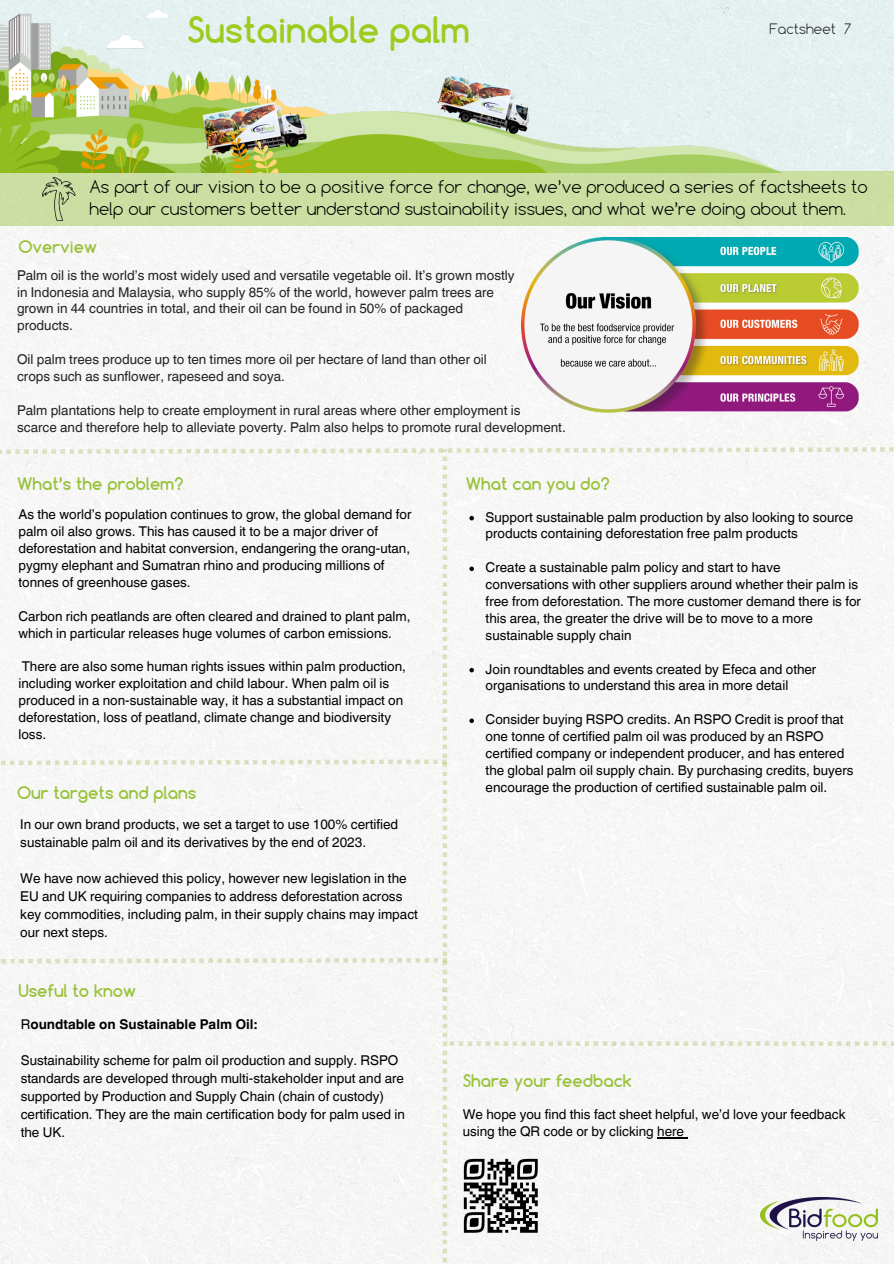
<style>
.page{position:relative;width:894px;height:1264px;background:#fff}
.page>*{position:absolute;margin:0;border:0;box-sizing:border-box;transform-origin:0 0}
.t1{font:700 34.5px "Comfortaa";color:#9ccc20}
.t2{font:300 16.5px/22.5px "Comfortaa";color:#000}
.t3{font:700 16.5px "Comfortaa";color:#99c23b}
.t4{font:13.5px/16.8px "Helvetica World";color:#000}
.t5{font:13.5px "Helvetica World";color:#222}
.t6{font:700 13.5px "Helvetica World";color:#000}
.t7{font:300 13.5px "Comfortaa";color:#222}
.s1{font-weight:400}
</style>
<div class="page">
<div style="left:0;top:0;width:893px;height:171px;background:#e5f0f0"></div>
<div style="left:0;top:171px;width:893px;height:55px;background:#ccdea1"></div>
<img style="left:521px;top:237px;width:344px;height:191px">
<svg style="left:42px;top:177px;width:34px;height:44px"></svg>
<div style="left:0;top:447px;width:893px;height:816px;background:#f6f6f5"></div>
<img style="left:455px;top:1150px;width:90px;height:90px">
<img style="left:0;top:11px;width:781px;height:162px">
<p class="t1" style="left:187px;top:8px;width:284px">Sustainable palm</p>
<p class="t7" style="left:769px;top:24px;width:83px">Factsheet 7</p>
<p class="t2" style="left:89px;top:177px;width:779px">As part of our vision to be a positive force for change, we’ve produced a series of factsheets to help our customers better understand sustainability issues, and what we’re doing about them.</p>
<p class="t3" style="left:18px;top:237px;width:80px">Overview</p>
<p class="t5" style="left:17px;top:267px;width:499px">Palm oil is the world’s most widely used and versatile vegetable oil. It’s grown mostly</p>
<p class="t5" style="left:17px;top:284px;width:478px">in Indonesia and Malaysia, who supply 85% of the world, however palm trees are</p>
<h1 class="t5" style="left:17px;top:301px;width:447px">grown in 44 countries in total, and their oil can be found in 50% of packaged</h1>
<p class="t5" style="left:17px;top:318px;width:57px">products.</p>
<h3 class="t5" style="left:17px;top:351px;width:471px">Oil palm trees produce up to ten times more oil per hectare of land than other oil</h3>
<p class="t5" style="left:17px;top:368px;width:269px">crops such as sunflower, rapeseed and soya.</p>
<h2 class="t5" style="left:17px;top:402px;width:504px">Palm plantations help to create employment in rural areas where other employment is</h2>
<p class="t5" style="left:17px;top:419px;width:550px">scarce and therefore help to alleviate poverty. Palm also helps to promote rural development.</p>
<p class="t3" style="left:17px;top:473px;width:168px">What’s the problem?</p>
<h2 class="t3" style="left:465px;top:473px;width:145px">What can you do?</h2>
<h2 class="t4" style="left:485px;top:508px;width:369px">Support sustainable palm production by also looking to source products containing deforestation free palm products</h2>
<p class="t4" style="left:485px;top:559px;width:377px">Create a sustainable palm policy and start to have conversations with other suppliers around whether their palm is free from deforestation. The more customer demand there is for this area, the greater the drive will be to move to a more sustainable supply chain</p>
<p class="t4" style="left:485px;top:660px;width:332px">Join roundtables and events created by Efeca and other organisations to understand this area in more detail</p>
<p class="t4" style="left:485px;top:711px;width:369px">Consider buying RSPO credits. An RSPO Credit is proof that one tonne of certified palm oil was produced by an RSPO certified company or independent producer, and has entered the global palm oil supply chain. By purchasing credits, buyers encourage the production of certified sustainable palm oil.</p>
<p class="t4" style="left:18px;top:506px;width:394px">As the world’s population continues to grow, the global demand for palm oil also grows. This has caused it to be a major driver of deforestation and habitat conversion, endangering the orang-utan, pygmy elephant and Sumatran rhino and producing millions of tonnes of greenhouse gases.</p>
<p class="t4" style="left:18px;top:607px;width:393px">Carbon rich peatlands are often cleared and drained to plant palm, which in particular releases huge volumes of carbon emissions.</p>
<p class="t4" style="left:18px;top:658px;width:389px">There are also some human rights issues within palm production, including worker exploitation and child labour. When palm oil is produced in a non-sustainable way, it has a substantial impact on deforestation, loss of peatland, climate change and biodiversity loss.</p>
<p class="t3" style="left:17px;top:782px;width:181px">Our targets and plans</p>
<p class="t4" style="left:20px;top:815px;width:379px;line-height:18px">In our own brand products, we set a target to use 100% certified sustainable palm oil and its derivatives by the end of 2023.</p>
<h2 class="t4" style="left:20px;top:869px;width:399px;line-height:18px">We have now achieved this policy, however new legislation in the EU and UK requiring companies to address deforestation across key commodities, including palm, in their supply chains may impact our next steps.</h2>
<h2 class="t3" style="left:18px;top:980px;width:119px">Useful to know</h2>
<p class="t6" style="left:21px;top:1013px;width:238px"><span class="s1">R</span>oundtable on Sustainable Palm Oil:</p>
<p class="t4" style="left:21px;top:1051px;width:385px;line-height:18px">Sustainability scheme for palm oil production and supply. RSPO standards are developed through multi-stakeholder input and are supported by Production and Supply Chain (chain of custody) certification. They are the main certification body for palm used in the UK.</p>
<p class="t3" style="left:462px;top:1070px;width:170px">Share your feedback</p>
<p class="t4" style="left:462px;top:1106px;width:384px">We hope you find this fact sheet helpful, we’d love your feedback using the QR code or by clicking here</p>
</div>
